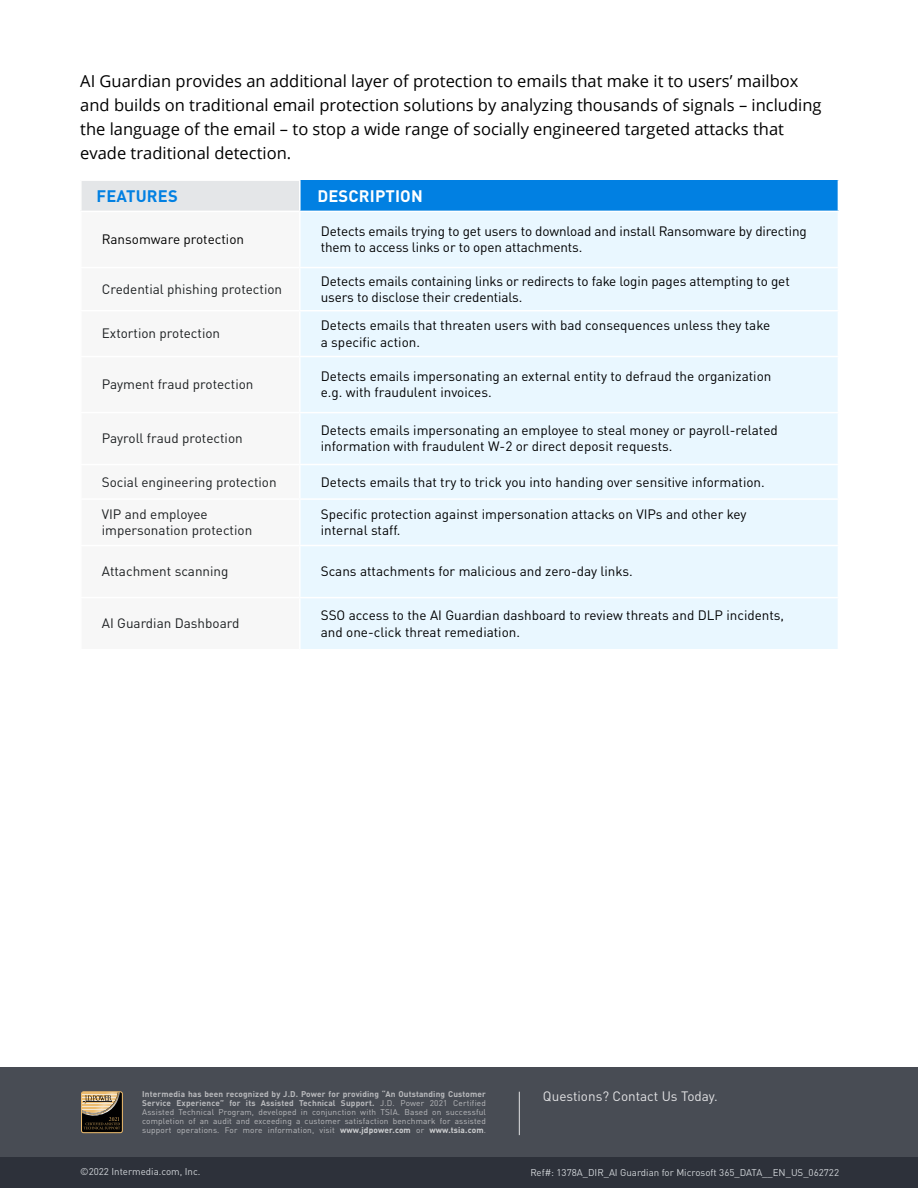
<style>
.page{position:relative;width:918px;height:1188px;background:#fff}
.page>*{position:absolute;margin:0;border:0;box-sizing:border-box;transform-origin:0 0}
.t1{font:16.5px/24px "Open Sans";color:#000}
.t2{font:700 16.5px "DIN Pro";letter-spacing:.01em;color:#fff}
.t3{font:700 16.5px "DIN Pro";letter-spacing:.01em;color:#0180e2}
.t4{font:13.5px/16.2px "DIN Pro";color:#000}
.t5{font:13.5px/16.2px "DIN Pro";color:#1c1f21}
.t6{font:13.5px "DIN Pro";color:#e2e2e4}
.t7{font:9.75px "DIN Pro";color:#d0d4d8}
.t8{font:8.25px/9px "DIN Pro";letter-spacing:.02em;color:#b9babd;text-align:justify}
.s1{font-weight:700}
.s2{font-weight:700;color:#cecfd1}
</style>
<div class="page">
<div style="left:0;top:1067px;width:918px;height:90px;background:#484c54"></div>
<div style="left:0;top:1157px;width:918px;height:31px;background:#2d313a"></div>
<div style="left:81px;top:180px;width:219px;height:31px;background:#e4e6e8"></div>
<div style="left:300px;top:180px;width:538px;height:31px;background:#0180e2"></div>
<div style="left:301px;top:212px;width:537px;height:437px;background:#e9f7ff"></div>
<hr style="left:300px;top:267px;width:539px;height:1px;background:#fff">
<hr style="left:300px;top:310px;width:539px;height:1px;background:#fff">
<hr style="left:300px;top:356px;width:539px;height:1px;background:#fff">
<hr style="left:300px;top:464px;width:539px;height:1px;background:#fff">
<hr style="left:300px;top:597px;width:539px;height:1px;background:#fff">
<hr style="left:300px;top:412px;width:539px;height:1px;background:#fff">
<hr style="left:300px;top:498px;width:539px;height:2px;background:#fff">
<hr style="left:300px;top:545px;width:539px;height:1px;background:#fff">
<hr style="left:80px;top:179px;width:221px;height:2px;background:#fff">
<hr style="left:80px;top:181px;width:2px;height:30px;background:#fff">
<hr style="left:299px;top:181px;width:2px;height:30px;background:#fff">
<hr style="left:519px;top:1092px;width:1px;height:43px;background:#e2e2e4">
<svg style="left:81px;top:1091px;width:42px;height:42px;background:#716045"></svg>
<p class="t1" style="left:80px;top:68px;width:743px">AI Guardian provides an additional layer of protection to emails that make it to users’ mailbox and builds on traditional email protection solutions by analyzing thousands of signals – including the language of the email – to stop a wide range of socially engineered targeted attacks that evade traditional detection.</p>
<p class="t3" style="left:97px;top:182px;width:83px">FEATURES</p>
<p class="t2" style="left:317px;top:182px;width:107px">DESCRIPTION</p>
<p class="t4" style="left:102px;top:230px;width:144px">Ransomware protection</p>
<p class="t4" style="left:321px;top:222px;width:488px">Detects emails trying to get users to download and install Ransomware by directing them to access links or to open attachments.</p>
<p class="t5" style="left:102px;top:280px;width:182px">Credential phishing protection</p>
<p class="t4" style="left:321px;top:272px;width:471px">Detects emails containing links or redirects to fake login pages attempting to get users to disclose their credentials.</p>
<p class="t5" style="left:102px;top:324px;width:120px">Extortion protection</p>
<p class="t4" style="left:321px;top:316px;width:451px">Detects emails that threaten users with bad consequences unless they take a specific action.</p>
<p class="t5" style="left:102px;top:375px;width:153px">Payment fraud protection</p>
<p class="t4" style="left:321px;top:367px;width:452px">Detects emails impersonating an external entity to defraud the organization e.g. with fraudulent invoices.</p>
<p class="t5" style="left:102px;top:429px;width:142px">Payroll fraud protection</p>
<p class="t4" style="left:321px;top:421px;width:459px">Detects emails impersonating an employee to steal money or payroll-related information with fraudulent W-2 or direct deposit requests.</p>
<p class="t5" style="left:102px;top:472px;width:176px">Social engineering protection</p>
<p class="t4" style="left:321px;top:472px;width:446px">Detects emails that try to trick you into handing over sensitive information.</p>
<p class="t5" style="left:102px;top:505px;width:152px">VIP and employee impersonation protection</p>
<p class="t4" style="left:321px;top:505px;width:427px">Specific protection against impersonation attacks on VIPs and other key internal staff.</p>
<p class="t5" style="left:102px;top:562px;width:128px">Attachment scanning</p>
<p class="t4" style="left:321px;top:562px;width:313px">Scans attachments for malicious and zero-day links.</p>
<p class="t5" style="left:102px;top:614px;width:139px">AI Guardian Dashboard</p>
<p class="t4" style="left:321px;top:606px;width:465px">SSO access to the AI Guardian dashboard to review threats and DLP incidents, and one-click threat remediation.</p>
<p class="t8" style="left:142px;top:1089px;width:345px"><span class="s1">Intermedia has been recognized by J.D. Power for providing “An Outstanding Customer Service Experience” for its Assisted Technical Support.</span> J.D. Power 2021 Certified Assisted Technical Program, developed in conjunction with TSIA. Based on successful completion of an audit and exceeding a customer satisfaction benchmark for assisted support operations. For more information, visit <span class="s2">www.jdpower.com</span> or <span class="s2">www.tsia.com</span>.</p>
<p class="t6" style="left:543px;top:1086px;width:176px">Questions? Contact Us Today.</p>
<p class="t7" style="left:80px;top:1164px;width:122px">©2022 Intermedia.com, Inc.</p>
<p class="t7" style="left:531px;top:1165px;width:310px">Ref#: 1378A_DIR_AI Guardian for Microsoft 365_DATA__EN_US_062722</p>
</div>
